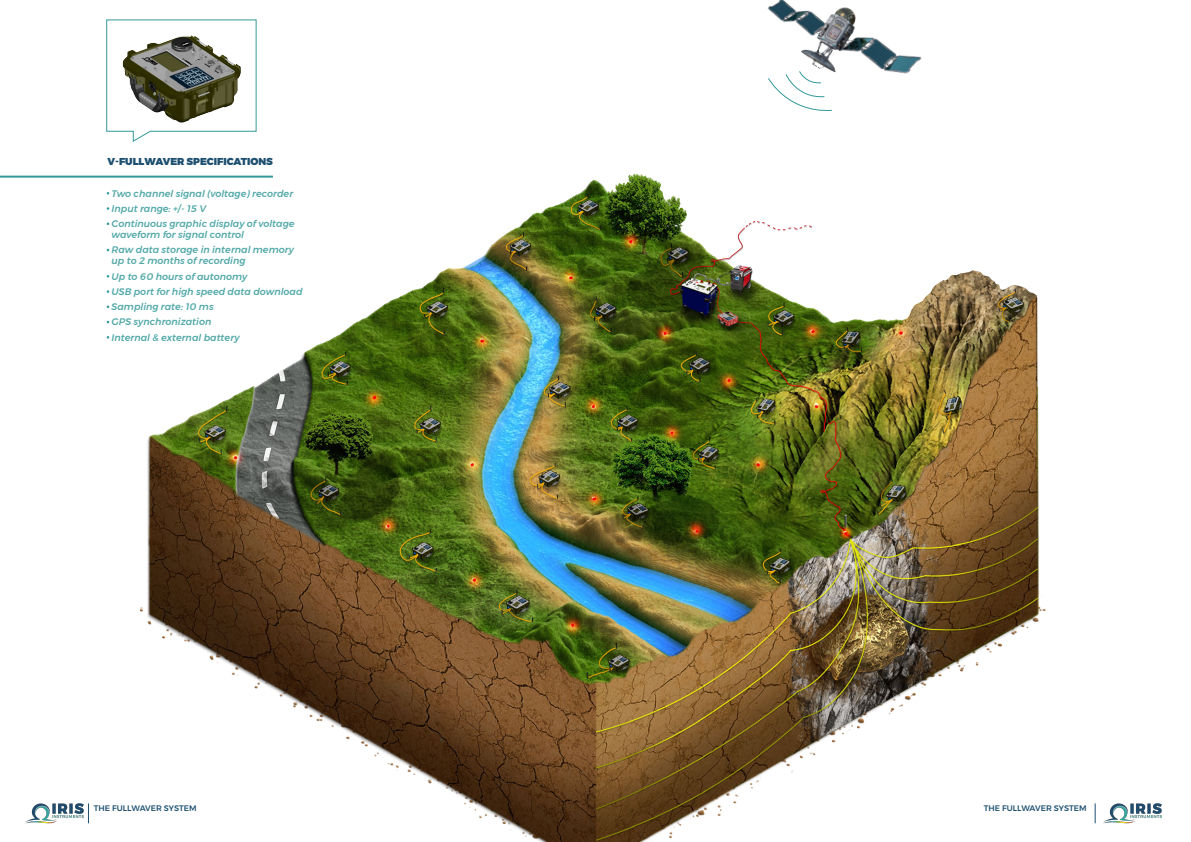
<style>
.page{position:relative;width:1191px;height:842px;background:#fff}
.page>*{position:absolute;margin:0;border:0;box-sizing:border-box;transform-origin:0 0}
.t1{font:900 10px "Montserrat";color:#1c4f70}
.t2{font:italic 500 9.5px/11px "Montserrat";color:#52a8a8}
.t3{font:500 8px "Montserrat";color:#1c4f70}
</style>
<div class="page">
<img style="left:24px;top:173px;width:1138px;height:669px">
<hr style="left:0;top:176px;width:273px;height:2px;background:#399">
<img style="left:767px;top:0;width:155px;height:74px">
<svg style="left:767px;top:71px;width:65px;height:40px"></svg>
<svg style="left:106px;top:19px;width:151px;height:123px"></svg>
<p class="t1" style="left:108px;top:153px;width:167px">V-FULLWAVER SPECIFICATIONS</p>
<p class="t2" style="left:112px;top:188px;width:183px">Two channel signal (voltage) recorder</p>
<p class="t2" style="left:112px;top:203px;width:96px">Input range: +/- 15 V</p>
<p class="t2" style="left:112px;top:218px;width:184px">Continuous graphic display of voltage waveform for signal control</p>
<p class="t2" style="left:112px;top:244px;width:184px">Raw data storage in internal memory up to 2 months of recording</p>
<p class="t2" style="left:112px;top:271px;width:137px">Up to 60 hours of autonomy</p>
<p class="t2" style="left:112px;top:286px;width:192px">USB port for high speed data download</p>
<p class="t2" style="left:112px;top:301px;width:104px">Sampling rate: 10 ms</p>
<p class="t2" style="left:112px;top:316px;width:101px">GPS synchronization</p>
<p class="t2" style="left:112px;top:332px;width:129px">Internal &amp; external battery</p>
<p class="t3" style="left:94px;top:802px;width:104px">THE FULLWAVER SYSTEM</p>
<p class="t3" style="left:983px;top:802px;width:104px">THE FULLWAVER SYSTEM</p>
</div>
